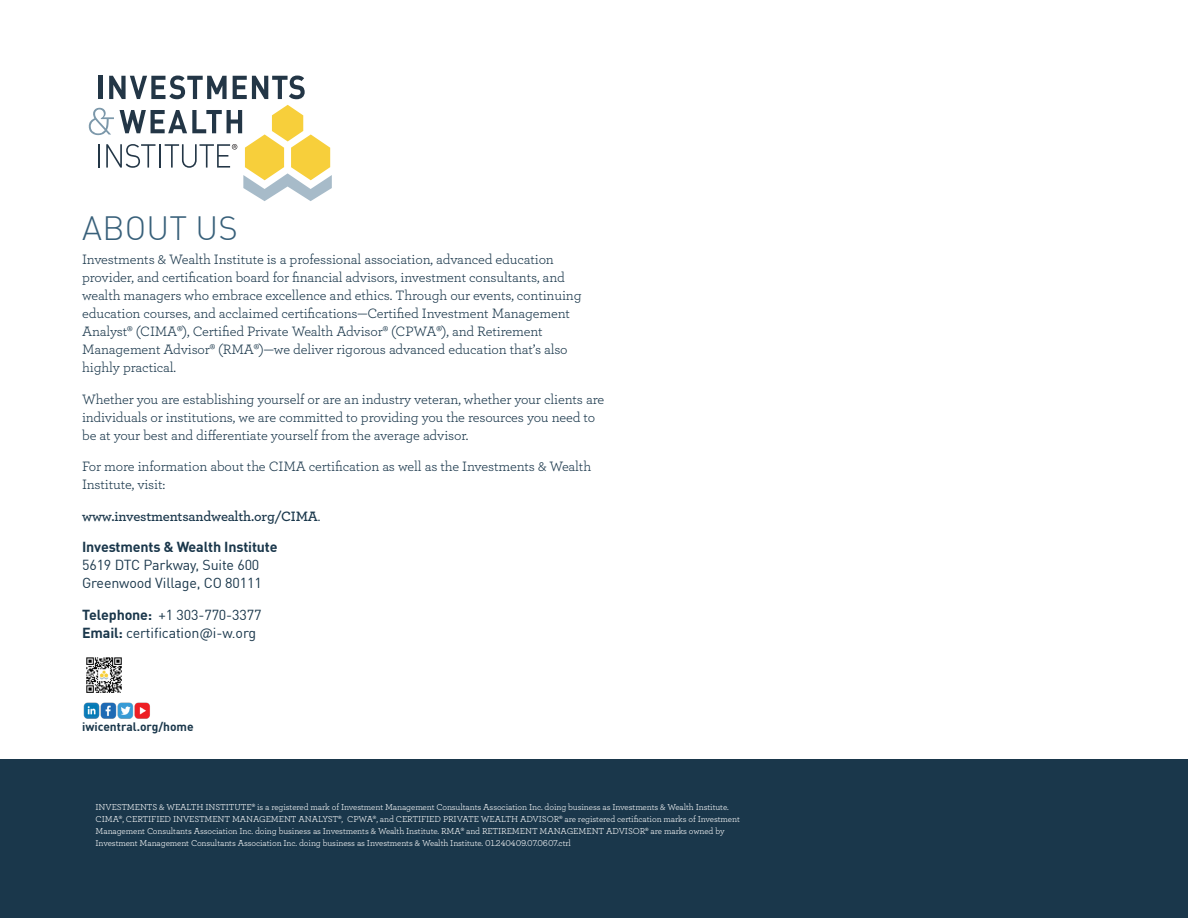
<style>
.page{position:relative;width:1188px;height:918px;background:#fff}
.page>*{position:absolute;margin:0;border:0;box-sizing:border-box;transform-origin:0 0}
.Headline{font:300 33px "DINOT";letter-spacing:.01em;color:#38607a}
.Body_Copy{font:14.25px/18px "Archer";letter-spacing:-.01em;color:#1a374b}
.Body_Copy-2{font:14.25px/18px "DINOT";letter-spacing:-.01em;color:#1a374b}
.Body_Copy-3{font:600 14.25px "Archer";letter-spacing:-.01em;color:#1a374b}
.t1{font:700 12px "DINOT";color:#1a374b}
.Bullets{font:9px/12px "Archer";letter-spacing:-.01em;color:#fff}
.s1{font-weight:400}
.s2{font-weight:700}
</style>
<div class="page">
<div style="left:0;top:759px;width:1188px;height:159px;background:#1a374b"></div>
<div style="left:98px;top:76px;width:5px;height:23px;background:#233646"></div>
<svg style="left:109px;top:76px;width:118px;height:23px"></svg>
<svg style="left:233px;top:76px;width:72px;height:23px"></svg>
<svg style="left:88px;top:105px;width:244px;height:96px"></svg>
<img style="left:86px;top:657px;width:36px;height:36px">
<img style="left:83px;top:702px;width:67px;height:17px">
<p class="Headline" style="left:82px;top:203px;width:157px">ABOUT US</p>
<p class="Body_Copy" style="left:82px;top:250px;width:501px">Investments &amp; Wealth Institute is a professional association, advanced education provider, and certification board for financial advisors, investment consultants, and wealth managers who embrace excellence and ethics. Through our events, continuing education courses, and acclaimed certifications—Certified Investment Management Analyst® (CIMA®), Certified Private Wealth Advisor® (CPWA®), and Retirement Management Advisor® (RMA®)—we deliver rigorous advanced education that’s also highly practical.</p>
<p class="Body_Copy" style="left:82px;top:389px;width:524px">Whether you are establishing yourself or are an industry veteran, whether your clients are individuals or institutions, we are committed to providing you the resources you need to be at your best and differentiate yourself from the average advisor.</p>
<p class="Body_Copy" style="left:82px;top:457px;width:511px">For more information about the CIMA certification as well as the Investments &amp; Wealth<br>Institute, visit:</p>
<p class="Body_Copy-3" style="left:82px;top:505px;width:240px">www.investmentsandwealth.org/CIMA<span class="s1">.</span></p>
<p class="Body_Copy-2" style="left:82px;top:537px;width:197px"><span class="s2">Investments &amp; Wealth Institute<br></span>5619 DTC Parkway, Suite 600<br>Greenwood Village, CO 80111</p>
<p class="Body_Copy-2" style="left:82px;top:604px;width:181px"><span class="s2">Telephone:</span> +1 303-770-3377<br><span class="s2">Email:</span> certification@i-w.org</p>
<p class="t1" style="left:82px;top:717px;width:113px">iwicentral.org/home</p>
<p class="Bullets" style="left:96px;top:800px;width:646px">INVESTMENTS &amp; WEALTH INSTITUTE® is a registered mark of Investment Management Consultants Association Inc. doing business as Investments &amp; Wealth Institute.<br>CIMA®, CERTIFIED INVESTMENT MANAGEMENT ANALYST®, CPWA®, and CERTIFIED PRIVATE WEALTH ADVISOR® are registered certification marks of Investment Management Consultants Association Inc. doing business as Investments &amp; Wealth Institute. RMA® and RETIREMENT MANAGEMENT ADVISOR® are marks owned by Investment Management Consultants Association Inc. doing business as Investments &amp; Wealth Institute. 01.240409.07.0607.ctrl</p>
</div>
